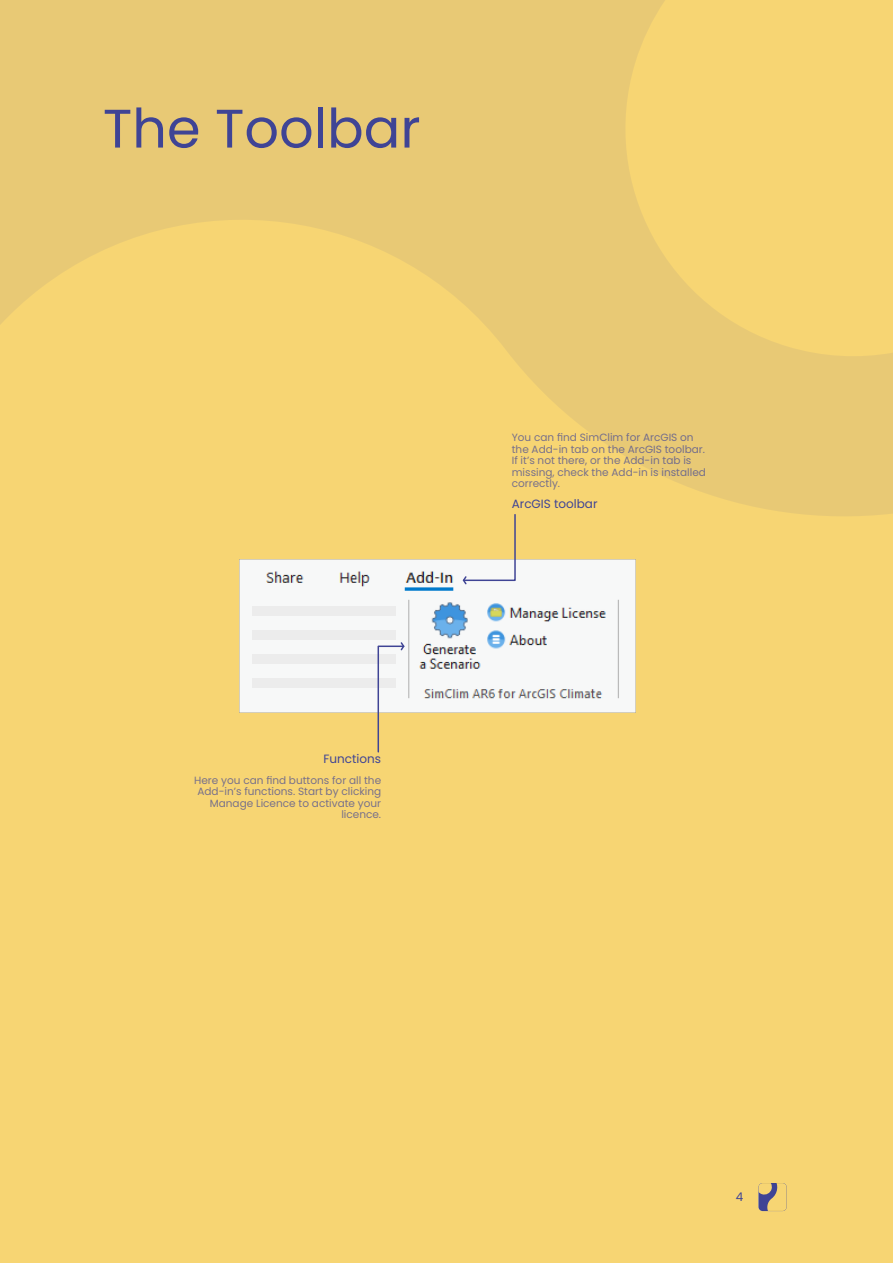
<style>
.page{position:relative;width:893px;height:1263px;background:#f7d573}
.page>*{position:absolute;margin:0;border:0;box-sizing:border-box;transform-origin:0 0}
.t1{font:54.15px "Poppins";color:#3f4495}
.t2{font:12px "Poppins";color:#3f4495}
.t3{font:10.5px/11.6px "Poppins";color:rgb(63 68 149/.7)}
</style>
<div class="page">
<svg style="left:0;top:0;width:893px;height:516px"></svg>
<svg style="left:758px;top:1183px;width:29px;height:28px"></svg>
<img style="left:239px;top:559px;width:397px;height:154px">
<div style="left:253px;top:606px;width:143px;height:10px;background:#ececec"></div>
<div style="left:253px;top:630px;width:143px;height:10px;background:#ececec"></div>
<div style="left:253px;top:654px;width:143px;height:10px;background:#ececec"></div>
<div style="left:253px;top:678px;width:143px;height:9px;background:#ececec"></div>
<svg style="left:462px;top:513px;width:54px;height:73px"></svg>
<svg style="left:377px;top:641px;width:28px;height:112px"></svg>
<h1 class="t1" style="left:103px;top:91px;width:319px">The Toolbar</h1>
<p class="t2" style="left:324px;top:750px;width:59px">Functions</p>
<p class="t3" style="left:194px;top:774px;width:188px;text-align:right">Here you can find buttons for all the<br>Add-in’s functions. Start by clicking<br>Manage Licence to activate your licence.</p>
<p class="t3" style="left:512px;top:432px;width:196px">You can find SimClim for ArcGIS on the Add-in tab on the ArcGIS toolbar.<br>If it’s not there, or the Add-in tab is missing, check the Add-in is installed correctly.</p>
<p class="t2" style="left:512px;top:496px;width:87px">ArcGIS toolbar</p>
<p class="t2" style="left:736px;top:1189px;width:9px">4</p>
</div>
